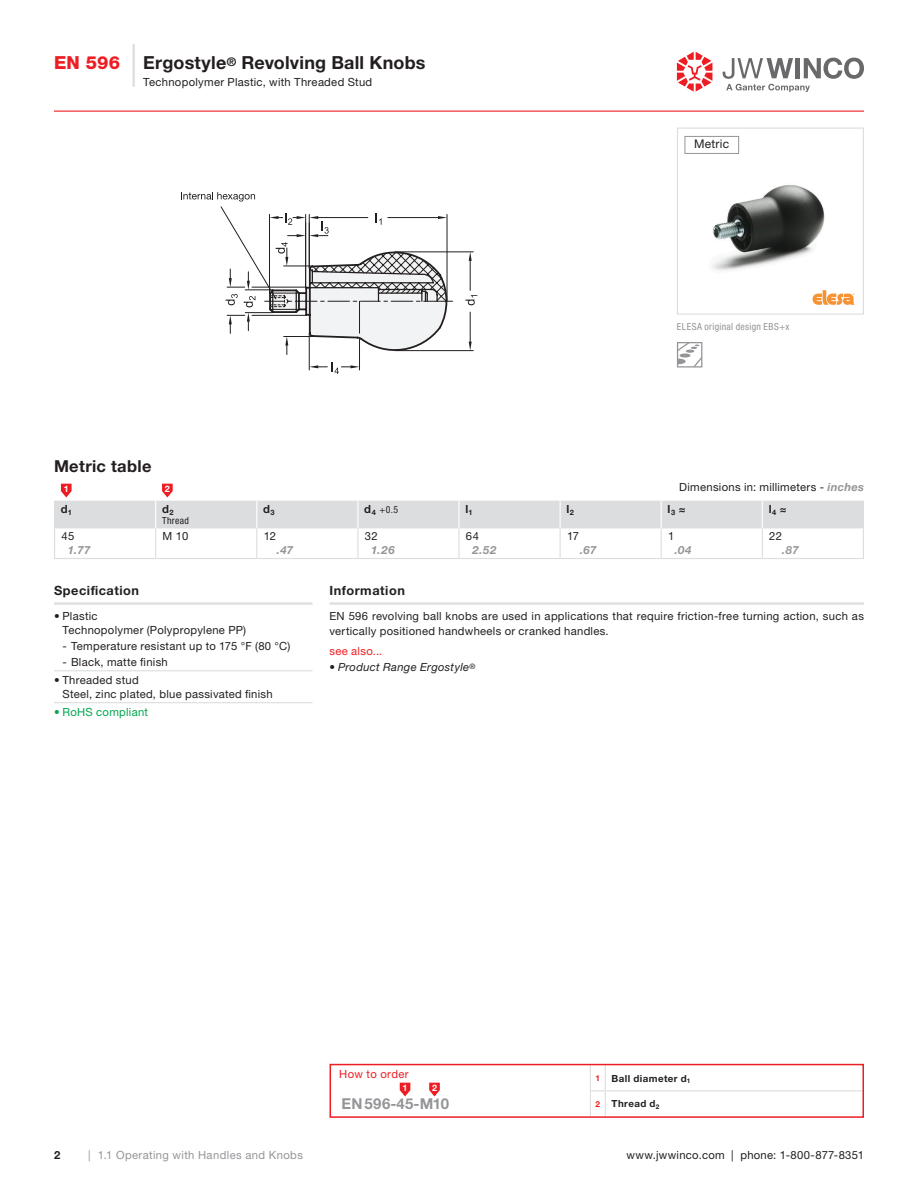
<style>
.page{position:relative;width:918px;height:1188px;background:#fff}
.page>*{position:absolute;margin:0;border:0;box-sizing:border-box;transform-origin:0 0}
.t1{font:700 18px "Helvetica Neue LTW1 G";letter-spacing:.01em;color:#231f20}
.t2{font:800 18px "Helvetica Neue LT Pro";color:#ee1d23}
.t3{font:700 16.5px "Helvetica Neue LTW1 G";letter-spacing:.02em;color:#231f20}
.t4{font:700 15px "Helvetica Neue LTW1 G";letter-spacing:.02em;color:#939598}
.t5{font:700 12.75px "Helvetica Neue LTW1 G";letter-spacing:.04em;color:#231f20}
.t6{font:12px "Helvetica Neue LT Pro";letter-spacing:.025em;color:#231f20}
.t7{font:11.25px/14.2px "Helvetica Neue LTW1 G";letter-spacing:.025em;color:#231f20}
.t8{font:11.25px "Helvetica Neue LTW1 G";letter-spacing:.035em;color:#939598}
.t9{font:italic 700 11.25px "Helvetica Neue LT Pro";letter-spacing:.05em;color:#939598}
.t10{font:italic 11.25px "Helvetica Neue LTW1 G";letter-spacing:.03em;color:#231f20}
.t11{font:11.25px "Helvetica Neue LTW1 G";letter-spacing:.03em;color:#ee1d23}
.t12{font:700 11.25px "Helvetica Neue LTW1 G";color:#231f20}
.t13{font:11.25px "Helvetica Neue LTW1 G";letter-spacing:.025em;color:#00a54f}
.t14{font:700 9.75px "Helvetica Neue LTW1 G";letter-spacing:.045em;color:#231f20}
.t15{font:condensed 9.75px "Helvetica Neue LT Pro";letter-spacing:.03em;color:#939598}
.t16{font:condensed 9.75px "Helvetica Neue LT Pro";letter-spacing:.035em;color:#231f20}
.t17{font:700 9px "Helvetica Neue LTW1 G";color:#fff}
.s1{font-family:"Helvetica Neue LT Pro";font-weight:700;font-style:italic;color:#939598}
.s2{font-family:"Helvetica Neue LTW1 G";font-weight:700;font-stretch:normal;font-size:11.25px}
.s3{font-family:"Helvetica Neue LT Pro"}
.s4{font-size:8.25px;color:#ee1d23}
</style>
<div class="page">
<hr style="left:54px;top:111px;width:810px;height:1px;background:#ee1d23">
<svg style="left:723px;top:58px;width:141px;height:34px"></svg>
<svg style="left:677px;top:52px;width:35px;height:40px"></svg>
<hr style="left:133px;top:44px;width:2px;height:43px;background:#dcdddf">
<hr style="left:605px;top:1090px;width:258px;height:1px;background:#dcdddf">
<svg style="left:590px;top:1067px;width:16px;height:48px"></svg>
<div style="left:330px;top:1064px;width:534px;height:54px;border:2px solid #ee1d23"></div>
<svg style="left:400px;top:1083px;width:10px;height:13px"></svg>
<svg style="left:429px;top:1083px;width:11px;height:13px"></svg>
<svg style="left:55px;top:483px;width:808px;height:75px"></svg>
<hr style="left:54px;top:558px;width:102px;height:1px;background:#dcdddf">
<hr style="left:54px;top:528px;width:1px;height:30px;background:#dcdddf">
<hr style="left:156px;top:558px;width:101px;height:1px;background:#dcdddf">
<hr style="left:155px;top:528px;width:1px;height:30px;background:#dcdddf">
<hr style="left:257px;top:558px;width:101px;height:1px;background:#dcdddf">
<hr style="left:256px;top:528px;width:1px;height:30px;background:#dcdddf">
<hr style="left:358px;top:558px;width:101px;height:1px;background:#dcdddf">
<hr style="left:357px;top:528px;width:1px;height:30px;background:#dcdddf">
<hr style="left:459px;top:558px;width:101px;height:1px;background:#dcdddf">
<hr style="left:458px;top:528px;width:2px;height:30px;background:#dcdddf">
<hr style="left:560px;top:558px;width:101px;height:1px;background:#dcdddf">
<hr style="left:560px;top:528px;width:1px;height:30px;background:#dcdddf">
<hr style="left:661px;top:558px;width:101px;height:1px;background:#dcdddf">
<hr style="left:661px;top:528px;width:1px;height:30px;background:#dcdddf">
<hr style="left:863px;top:528px;width:1px;height:30px;background:#dcdddf">
<hr style="left:762px;top:558px;width:102px;height:1px;background:#dcdddf">
<hr style="left:762px;top:528px;width:1px;height:30px;background:#dcdddf">
<svg style="left:54px;top:484px;width:810px;height:44px"></svg>
<hr style="left:330px;top:602px;width:534px;height:3px;background:#dcdddf">
<hr style="left:395px;top:252px;width:78px;height:1px;background:#231f20">
<svg style="left:465px;top:252px;width:12px;height:53px"></svg>
<hr style="left:395px;top:350px;width:78px;height:1px;background:#231f20">
<svg style="left:469px;top:342px;width:3px;height:9px"></svg>
<hr style="left:470px;top:312px;width:1px;height:30px;background:#231f20">
<svg style="left:181px;top:192px;width:272px;height:182px"></svg>
<img style="left:684px;top:136px;width:141px;height:166px">
<div style="left:677px;top:128px;width:187px;height:187px;border:1px solid #dcdddf"></div>
<svg style="left:813px;top:290px;width:42px;height:15px"></svg>
<div style="left:685px;top:136px;width:54px;height:18px;border:1px solid #939598"></div>
<hr style="left:54px;top:670px;width:259px;height:1px;background:#dcdddf">
<hr style="left:54px;top:702px;width:259px;height:1px;background:#dcdddf">
<hr style="left:54px;top:602px;width:259px;height:3px;background:#dcdddf">
<svg style="left:677px;top:342px;width:25px;height:26px"></svg>
<h1 class="t2" style="left:54px;top:52px;width:68px">EN 596</h1>
<h1 class="t1" style="left:143px;top:51px;width:284px">Ergostyle<sup>®</sup> Revolving Ball Knobs</h1>
<p class="t7" style="left:143px;top:75px;width:231px">Technopolymer Plastic, with Threaded Stud</p>
<h2 class="t3" style="left:54px;top:456px;width:99px">Metric table</h2>
<p class="t6" style="left:694px;top:137px;width:37px">Metric</p>
<p class="t15" style="left:677px;top:321px;width:114px">ELESA original design EBS+x</p>
<p class="t17" style="left:64px;top:483px;width:7px">1</p>
<p class="t17" style="left:165px;top:483px;width:7px">2</p>
<p class="t12" style="left:61px;top:502px;width:13px">d<sub>1</sub></p>
<p class="t12" style="left:162px;top:502px;width:13px">d<sub>2</sub></p>
<p class="t16" style="left:162px;top:515px;width:28px">Thread</p>
<p class="t7" style="left:679px;top:480px;width:186px">Dimensions in: millimeters - <span class="s1">inches</span></p>
<p class="t12" style="left:263px;top:502px;width:13px">d<sub>3</sub></p>
<p class="t16" style="left:364px;top:504px;width:35px"><span class="s2">d</span><sub>4</sub> +0.5</p>
<p class="t12" style="left:465px;top:502px;width:9px">l<sub>1</sub></p>
<p class="t12" style="left:566px;top:502px;width:9px">l<sub>2</sub></p>
<p class="t12" style="left:668px;top:502px;width:19px">l<sub>3</sub> ≈</p>
<p class="t12" style="left:769px;top:502px;width:19px">l<sub>4</sub> ≈</p>
<p class="t7" style="left:62px;top:529px;width:14px">45</p>
<p class="t9" style="left:68px;top:543px;width:24px">1.77</p>
<p class="t7" style="left:163px;top:529px;width:27px">M 10</p>
<p class="t7" style="left:264px;top:529px;width:14px">12</p>
<p class="t9" style="left:277px;top:543px;width:18px">.47</p>
<p class="t7" style="left:365px;top:529px;width:14px">32</p>
<p class="t9" style="left:371px;top:543px;width:25px">1.26</p>
<p class="t7" style="left:466px;top:529px;width:14px">64</p>
<p class="t9" style="left:472px;top:543px;width:25px">2.52</p>
<p class="t7" style="left:567px;top:529px;width:14px">17</p>
<p class="t9" style="left:580px;top:543px;width:18px">.67</p>
<p class="t7" style="left:668px;top:529px;width:8px">1</p>
<p class="t9" style="left:675px;top:543px;width:18px">.04</p>
<p class="t7" style="left:769px;top:529px;width:14px">22</p>
<p class="t9" style="left:782px;top:543px;width:18px">.87</p>
<p class="t5" style="left:54px;top:582px;width:87px">Specification</p>
<p class="t5" style="left:330px;top:582px;width:77px">Information</p>
<p class="t7" style="left:63px;top:609px;width:185px;text-indent:-9px">• Plastic<br>Technopolymer (Polypropylene PP)</p>
<p class="t7" style="left:63px;top:639px;width:229px"><span class="s3">-</span> Temperature resistant up to 175 °F (80 °C)</p>
<p class="t7" style="left:63px;top:655px;width:107px"><span class="s3">-</span> Black, matte finish</p>
<p class="t7" style="left:63px;top:672px;width:212px;text-indent:-9px">• Threaded stud<br>Steel, zinc plated, blue passivated finish</p>
<p class="t13" style="left:54px;top:705px;width:96px">• RoHS compliant</p>
<p class="t7" style="left:330px;top:608px;width:536px;line-height:15px">EN 596 revolving ball knobs are used in applications that require friction-free turning action, such as vertically positioned handwheels or cranked handles.</p>
<p class="t11" style="left:330px;top:644px;width:54px">see also...</p>
<p class="t10" style="left:330px;top:660px;width:147px">• Product Range Ergostyle<sup>®</sup></p>
<p class="t11" style="left:339px;top:1067px;width:71px">How to order</p>
<p class="t17" style="left:403px;top:1082px;width:7px">1</p>
<p class="t17" style="left:432px;top:1082px;width:7px">2</p>
<h3 class="t4" style="left:341px;top:1095px;width:109px">EN 596-45-M10</h3>
<p class="t14" style="left:596px;top:1072px;width:96px"><span class="s4">1</span> Ball diameter d<sub>1</sub></p>
<p class="t14" style="left:596px;top:1098px;width:65px"><span class="s4">2</span> Thread d<sub>2</sub></p>
<p class="t12" style="left:54px;top:1148px;width:8px">2</p>
<p class="t8" style="left:88px;top:1148px;width:216px">| 1.1 Operating with Handles and Knobs</p>
<p class="t7" style="left:626px;top:1148px;width:239px">www.jwwinco.com | phone: 1-800-877-8351</p>
</div>
